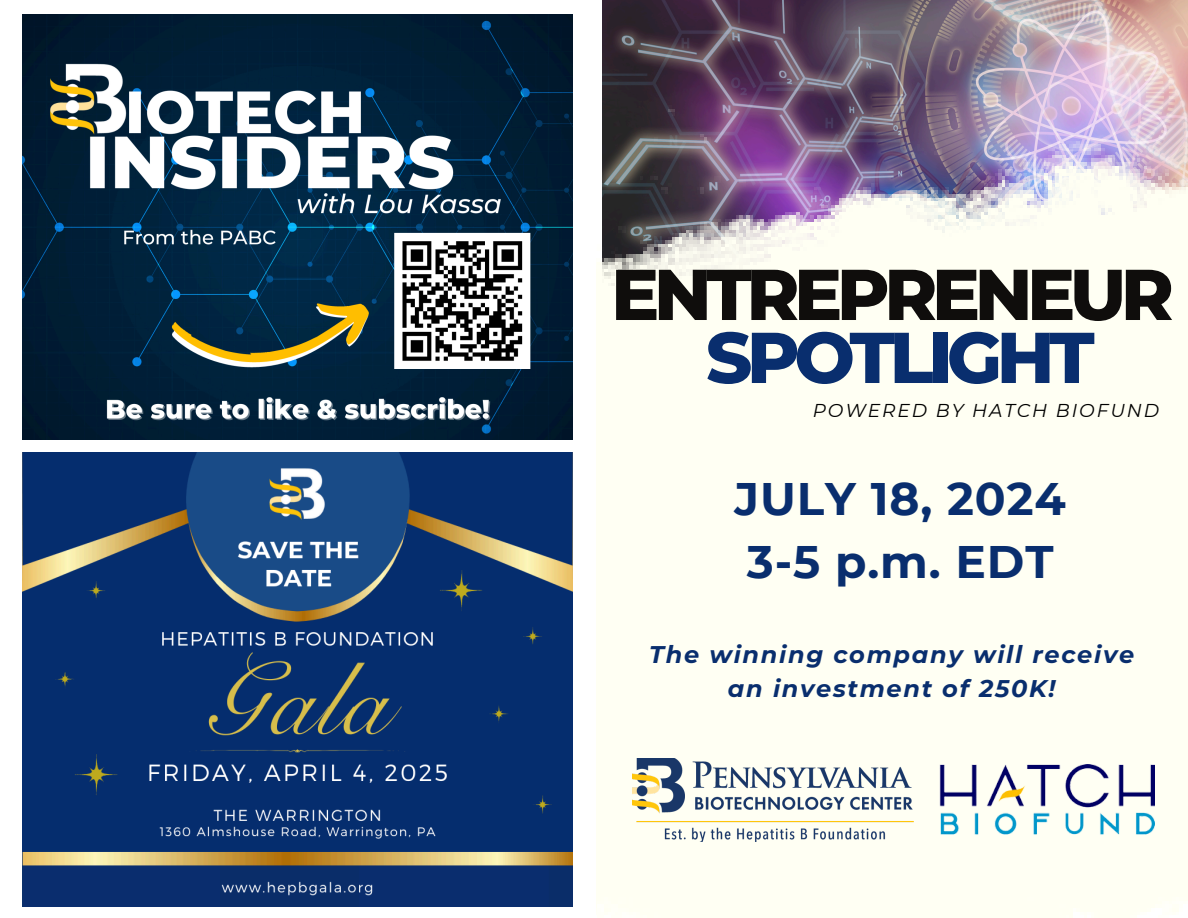
<style>
.page{position:relative;width:1188px;height:918px;background:#fff}
.page>*{position:absolute;margin:0;border:0;box-sizing:border-box;transform-origin:0 0}
.t1{font:800 71.7px/63px "Montserrat";letter-spacing:-.075em;color:#0f0d0c;text-align:center}
.t2{font:700 45.6px/63px "Montserrat";letter-spacing:.02em;color:#092e6e}
.t3{font:italic 700 24px/33.8px "Montserrat";letter-spacing:.07em;color:#092e6e;text-align:center}
.t4{font:italic 18.6px "Montserrat";letter-spacing:.1em;color:#000}
.s1{color:#092e6e}
</style>
<div class="page">
<img style="left:603px;top:0;width:585px;height:92px">
<img style="left:596px;top:92px;width:592px;height:826px">
<img style="left:633px;top:758px;width:281px;height:83px">
<img style="left:931px;top:764px;width:224px;height:78px">
<img style="left:23px;top:14px;width:550px;height:425px">
<img style="left:23px;top:453px;width:550px;height:453px">
<p class="t1" style="left:611px;top:263px;width:564px">ENTREPRENEUR<br><span class="s1">SPOTLIGHT</span></p>
<h2 class="t4" style="left:813px;top:399px;width:348px">POWERED BY HATCH BIOFUND</h2>
<h1 class="t2" style="left:735px;top:467px;width:333px">JULY 18, 2024<br>3-5 p.m. EDT</h1>
<p class="t3" style="left:649px;top:638px;width:486px">The winning company will receive an investment of 250K!</p>
</div>
